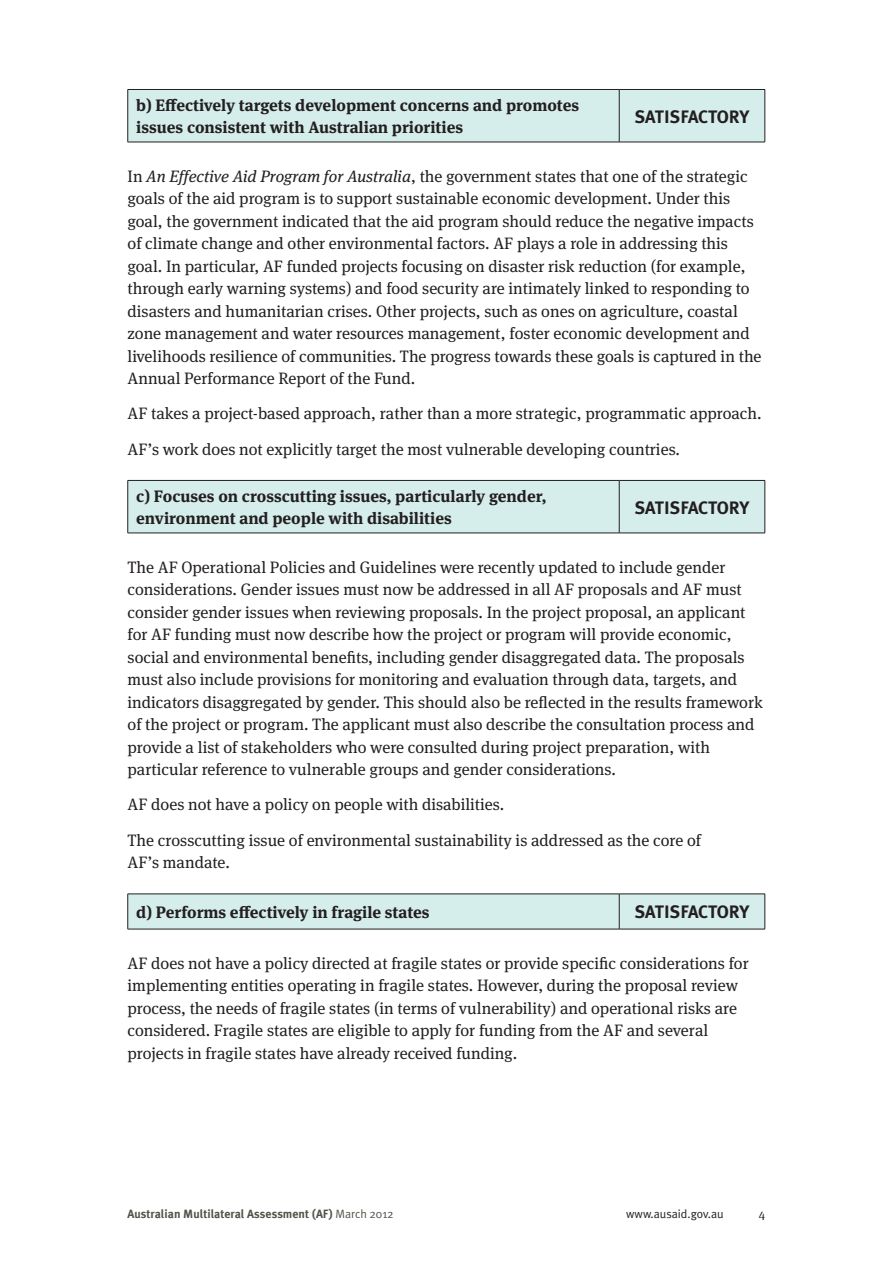
<style>
.page{position:relative;width:893px;height:1263px;background:#fff}
.page>*{position:absolute;margin:0;border:0;box-sizing:border-box;transform-origin:0 0}
._08bbbb_RIGHT_COLUMN{font:700 18px "Meta Plus";color:#231f20}
._04__BODY_TEXT{font:16.5px/22.5px "Meta Serif OT";color:#231f20}
._04__BODY_TEXT-2{font:700 16.5px/22.5px "Meta Serif OT";color:#231f20}
.t1{font:700 12px "Meta Plus";color:#53534a}
.t2{font:12px "Meta Plus Normal";color:#231f20}
.t3{font:12px "Meta Serif OT";color:#231f20}
.s1{font-style:italic}
.s2{font-family:"Meta Plus Normal";font-weight:400}
</style>
<div class="page">
<div style="left:128px;top:90px;width:637px;height:52px;background:#d5edeb"></div>
<hr style="left:128px;top:89px;width:491px;height:1px;background:#231f20">
<hr style="left:619px;top:89px;width:146px;height:1px;background:#231f20">
<hr style="left:619px;top:90px;width:1px;height:52px;background:#231f20">
<hr style="left:128px;top:142px;width:491px;height:1px;background:#231f20">
<hr style="left:619px;top:142px;width:146px;height:1px;background:#231f20">
<hr style="left:127px;top:90px;width:1px;height:52px;background:#231f20">
<hr style="left:765px;top:90px;width:1px;height:52px;background:#231f20">
<div style="left:128px;top:481px;width:637px;height:52px;background:#d5edeb"></div>
<hr style="left:128px;top:480px;width:491px;height:1px;background:#231f20">
<hr style="left:619px;top:480px;width:146px;height:1px;background:#231f20">
<hr style="left:619px;top:481px;width:1px;height:52px;background:#231f20">
<hr style="left:128px;top:533px;width:491px;height:1px;background:#231f20">
<hr style="left:619px;top:533px;width:146px;height:1px;background:#231f20">
<hr style="left:127px;top:481px;width:1px;height:52px;background:#231f20">
<hr style="left:765px;top:481px;width:1px;height:52px;background:#231f20">
<div style="left:128px;top:895px;width:637px;height:34px;background:#d5edeb"></div>
<hr style="left:128px;top:894px;width:491px;height:1px;background:#231f20">
<hr style="left:619px;top:894px;width:146px;height:1px;background:#231f20">
<hr style="left:619px;top:894px;width:1px;height:35px;background:#231f20">
<hr style="left:128px;top:929px;width:491px;height:1px;background:#231f20">
<hr style="left:619px;top:929px;width:146px;height:1px;background:#231f20">
<hr style="left:127px;top:894px;width:1px;height:35px;background:#231f20">
<hr style="left:765px;top:894px;width:1px;height:35px;background:#231f20">
<p class="_04__BODY_TEXT-2" style="left:136px;top:94px;width:444px">b) Effectively targets development concerns and promotes issues consistent with Australian priorities</p>
<p class="_08bbbb_RIGHT_COLUMN" style="left:635px;top:106px;width:116px">SATISFACTORY</p>
<p class="_04__BODY_TEXT" style="left:128px;top:165px;width:635px">In <span class="s1">An Effective Aid Program for Australia</span>, the government states that one of the strategic goals of the aid program is to support sustainable economic development. Under this goal, the government indicated that the aid program should reduce the negative impacts of climate change and other environmental factors. AF plays a role in addressing this goal. In particular, AF funded projects focusing on disaster risk reduction (for example, through early warning systems) and food security are intimately linked to responding to disasters and humanitarian crises. Other projects, such as ones on agriculture, coastal zone management and water resources management, foster economic development and livelihoods resilience of communities. The progress towards these goals is captured in the Annual Performance Report of the Fund.</p>
<p class="_04__BODY_TEXT" style="left:128px;top:403px;width:635px">AF takes a project-based approach, rather than a more strategic, programmatic approach.</p>
<p class="_04__BODY_TEXT" style="left:128px;top:438px;width:554px">AF’s work does not explicitly target the most vulnerable developing countries.</p>
<p class="_04__BODY_TEXT-2" style="left:136px;top:485px;width:412px">c) Focuses on crosscutting issues, particularly gender, environment and people with disabilities</p>
<p class="_08bbbb_RIGHT_COLUMN" style="left:635px;top:497px;width:116px">SATISFACTORY</p>
<p class="_04__BODY_TEXT" style="left:128px;top:556px;width:637px">The AF Operational Policies and Guidelines were recently updated to include gender considerations. Gender issues must now be addressed in all AF proposals and AF must consider gender issues when reviewing proposals. In the project proposal, an applicant for AF funding must now describe how the project or program will provide economic, social and environmental benefits, including gender disaggregated data. The proposals must also include provisions for monitoring and evaluation through data, targets, and indicators disaggregated by gender. This should also be reflected in the results framework of the project or program. The applicant must also describe the consultation process and provide a list of stakeholders who were consulted during project preparation, with particular reference to vulnerable groups and gender considerations.</p>
<p class="_04__BODY_TEXT" style="left:128px;top:794px;width:378px">AF does not have a policy on people with disabilities.</p>
<p class="_04__BODY_TEXT" style="left:128px;top:829px;width:575px">The crosscutting issue of environmental sustainability is addressed as the core of<br>AF’s mandate.</p>
<p class="_04__BODY_TEXT-2" style="left:136px;top:901px;width:295px">d) Performs effectively in fragile states</p>
<p class="_08bbbb_RIGHT_COLUMN" style="left:635px;top:902px;width:116px">SATISFACTORY</p>
<p class="_04__BODY_TEXT" style="left:128px;top:952px;width:623px">AF does not have a policy directed at fragile states or provide specific considerations for implementing entities operating in fragile states. However, during the proposal review process, the needs of fragile states (in terms of vulnerability) and operational risks are considered. Fragile states are eligible to apply for funding from the AF and several projects in fragile states have already received funding.</p>
<p class="t1" style="left:128px;top:1207px;width:268px">Australian Multilateral Assessment (AF) <span class="s2">March 2012</span></p>
<p class="t2" style="left:626px;top:1207px;width:99px">www.ausaid.gov.au</p>
<p class="t3" style="left:759px;top:1207px;width:8px">4</p>
</div>
